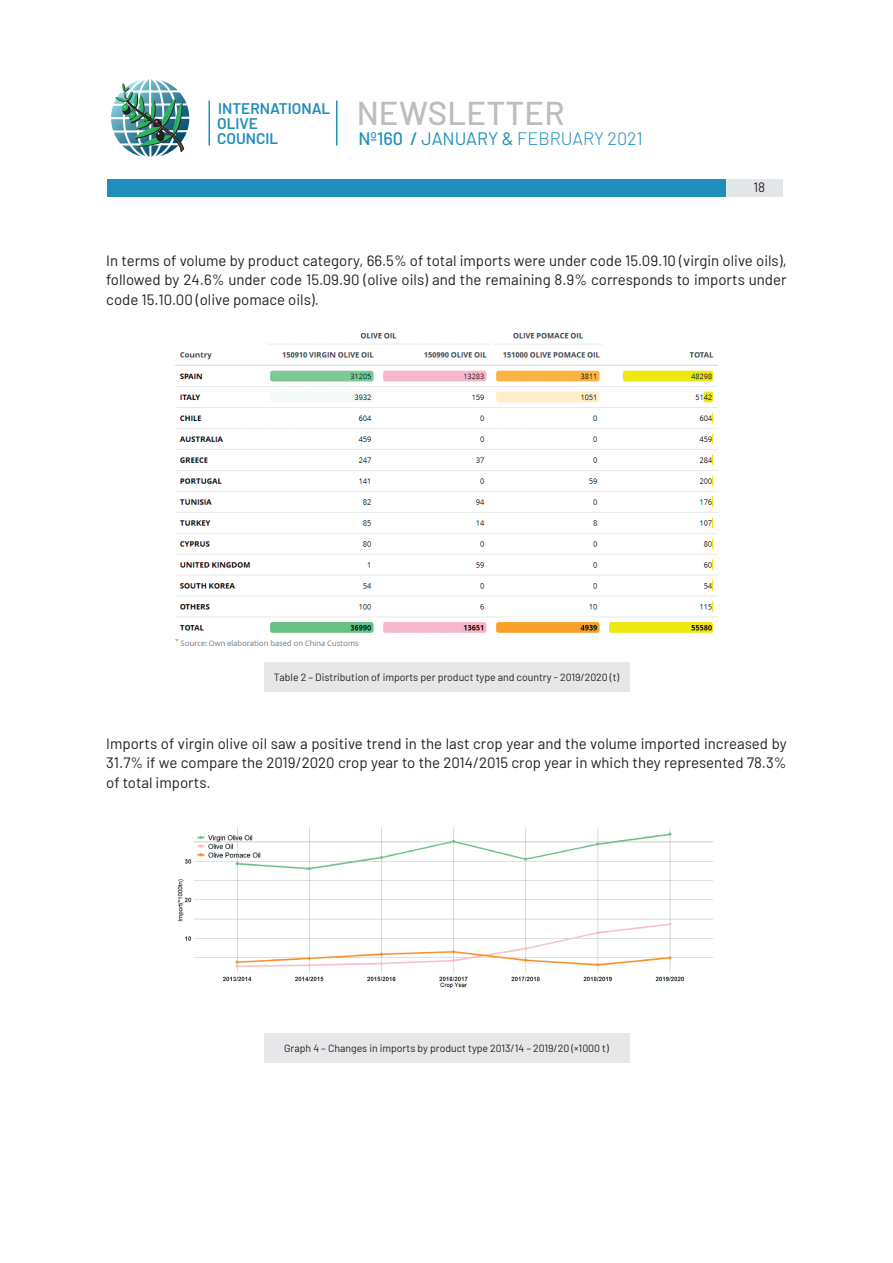
<style>
.page{position:relative;width:893px;height:1263px;background:#fff}
.page>*{position:absolute;margin:0;border:0;box-sizing:border-box;transform-origin:0 0}
.t1{font:500 33px "Barlow";letter-spacing:.005em;color:#bcbdc0}
.t2{font:300 18px "Barlow";color:#208ebc}
.t3{font:600 15.45px/15.5px "Barlow";color:#208ebc}
.t4{font:15px/19.5px "Barlow";color:#231f20;text-align:justify}
.t5{font:13.5px "Barlow";color:#231f20}
.t6{font:10.5px "Barlow";color:#231f20}
.s1{font-weight:500}
.s2{font-weight:400}
</style>
<div class="page">
<hr style="left:208px;top:100px;width:2px;height:45px;background:#208ebc">
<hr style="left:336px;top:100px;width:1px;height:45px;background:#208ebc">
<div style="left:107px;top:179px;width:675px;height:17px;background:#208ebc"></div>
<div style="left:726px;top:179px;width:57px;height:17px;background:#e4e7e9"></div>
<img style="left:111px;top:79px;width:78px;height:78px">
<img style="left:176px;top:334px;width:541px;height:312px">
<div style="left:264px;top:662px;width:365px;height:30px;background:#e6e7e9"></div>
<div style="left:264px;top:1033px;width:365px;height:30px;background:#e6e7e9"></div>
<img style="left:177px;top:827px;width:536px;height:162px">
<p class="t3" style="left:217px;top:99px;width:115px">INTERNATIONAL<br>OLIVE<br>COUNCIL</p>
<h1 class="t1" style="left:357px;top:89px;width:209px">NEWSLETTER</h1>
<p class="t2" style="left:358px;top:126px;width:286px"><span class="s1">Nº160 /</span> <span class="s2">JANUARY &amp;</span> FEBRUARY 2021</p>
<p class="t5" style="left:753px;top:177px;width:13px">18</p>
<p class="t4" style="left:106px;top:250px;width:682px">In terms of volume by product category, 66.5% of total imports were under code 15.09.10 (virgin olive oils), followed by 24.6% under code 15.09.90 (olive oils) and the remaining 8.9% corresponds to imports under code 15.10.00 (olive pomace oils).</p>
<p class="t6" style="left:274px;top:670px;width:347px">Table 2 – Distribution of imports per product type and country - 2019/2020 (t)</p>
<p class="t4" style="left:106px;top:732px;width:682px">Imports of virgin olive oil saw a positive trend in the last crop year and the volume imported increased by 31.7% if we compare the 2019/2020 crop year to the 2014/2015 crop year in which they represented 78.3% of total imports.</p>
<p class="t6" style="left:284px;top:1041px;width:326px">Graph 4 – Changes in imports by product type 2013/14 – 2019/20 (×1000 t)</p>
</div>
